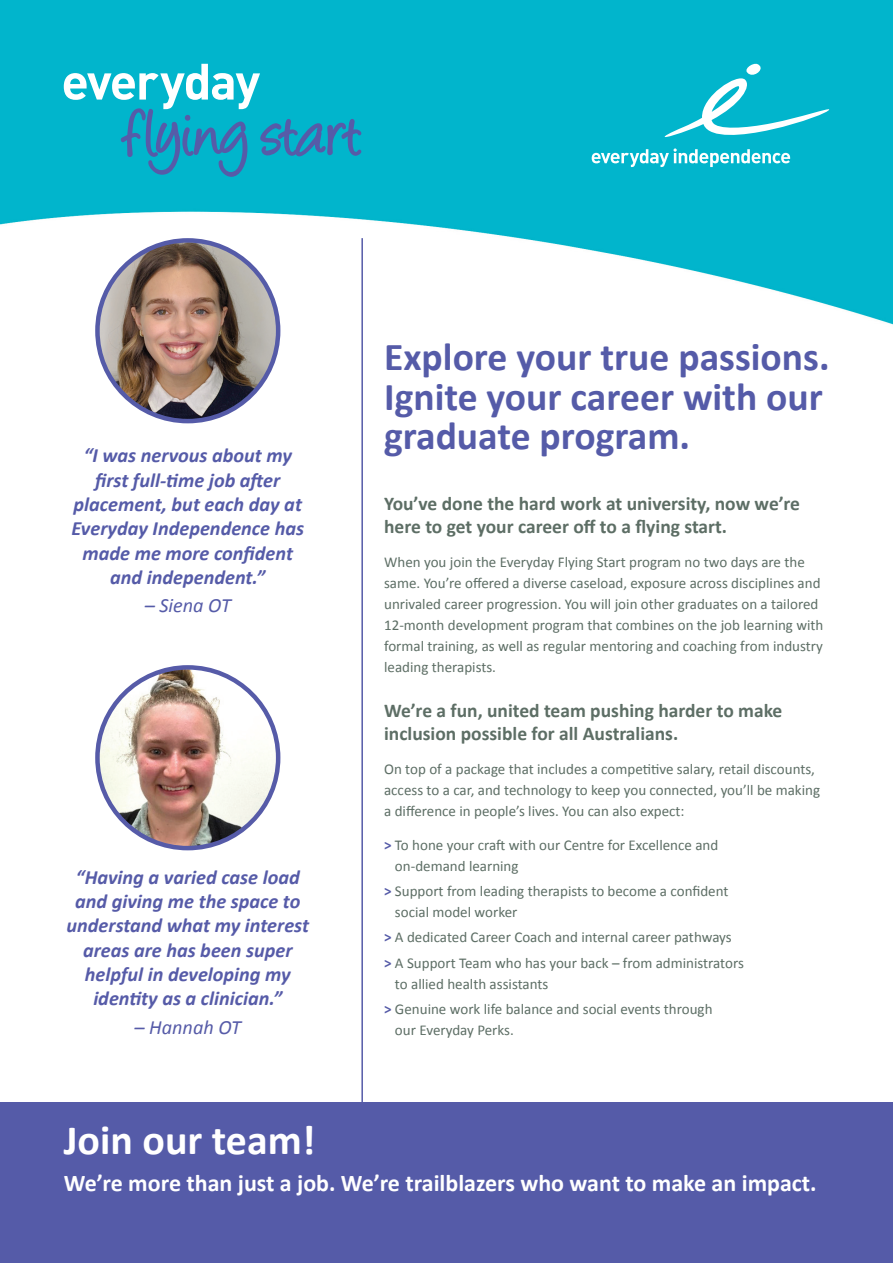
<style>
.page{position:relative;width:893px;height:1263px;background:#fff}
.page>*{position:absolute;margin:0;border:0;box-sizing:border-box;transform-origin:0 0}
.t1{font:700 42px "Calibri";color:#fff}
.t2{font:700 39.6px/39.6px "Calibri";color:#555ba8}
.t3{font:700 24px "Calibri";color:#fff}
.t4{font:italic 700 20.25px/24.3px "Calibri";color:#565ba8;text-align:center}
.t5{font:italic 700 20.25px/24.3px "Calibri";color:#555ba8;text-align:center}
.t6{font:italic 20.25px "Calibri";color:#565ba8}
.t7{font:italic 20.25px "Calibri";color:#555ba8}
.t8{font:700 19.5px/23.4px "Calibri";color:#5d6e65}
.t9{font:15px/21px "Calibri";color:#5d6e65}
.s1{font-weight:700;color:#555ba8}
</style>
<div class="page">
<img style="left:0;top:0;width:893px;height:851px">
<div style="left:0;top:1102px;width:893px;height:161px;background:#555ba8"></div>
<hr style="left:361px;top:238px;width:2px;height:882px;background:#555ba8">
<svg style="left:592px;top:62px;width:238px;height:105px"></svg>
<img style="left:97px;top:667px;width:181px;height:181px;border-radius:90px">
<div style="left:95px;top:665px;width:185px;height:185px;border:4px solid #565ba8;border-radius:50%"></div>
<img style="left:97px;top:240px;width:181px;height:181px;border-radius:90px">
<div style="left:95px;top:238px;width:185px;height:185px;border:4px solid #555ba8;border-radius:50%"></div>
<svg style="left:64px;top:64px;width:297px;height:113px"></svg>
<p class="t5" style="left:72px;top:444px;width:234px">“I was nervous about my first full-time job after placement, but each day at<br>Everyday Independence has made me more confident and independent.”</p>
<p class="t7" style="left:145px;top:592px;width:88px">– Siena OT</p>
<p class="t4" style="left:67px;top:865px;width:244px">“Having a varied case load and giving me the space to understand what my interest areas are has been super helpful in developing my identity as a clinician.”</p>
<p class="t6" style="left:135px;top:1013px;width:108px">– Hannah OT</p>
<p class="t2" style="left:384px;top:337px;width:447px">Explore your true passions.<br>Ignite your career with our graduate program.</p>
<p class="t8" style="left:384px;top:492px;width:417px">You’ve done the hard work at university, now we’re here to get your career off to a flying start.</p>
<p class="t9" style="left:384px;top:551px;width:441px">When you join the Everyday Flying Start program no two days are the same. You’re offered a diverse caseload, exposure across disciplines and unrivaled career progression. You will join other graduates on a tailored 12-month development program that combines on the job learning with formal training, as well as regular mentoring and coaching from industry leading therapists.</p>
<p class="t8" style="left:384px;top:699px;width:400px">We’re a fun, united team pushing harder to make inclusion possible for all Australians.</p>
<p class="t9" style="left:384px;top:758px;width:438px">On top of a package that includes a competitive salary, retail discounts, access to a car, and technology to keep you connected, you’ll be making a difference in people’s lives. You can also expect:</p>
<p class="t9" style="left:395px;top:834px;width:325px;text-indent:-11px"><span class="s1">&gt;</span> To hone your craft with our Centre for Excellence and on-demand learning</p>
<p class="t9" style="left:395px;top:880px;width:335px;text-indent:-11px"><span class="s1">&gt;</span> Support from leading therapists to become a confident social model worker</p>
<p class="t9" style="left:384px;top:926px;width:349px"><span class="s1">&gt;</span> A dedicated Career Coach and internal career pathways</p>
<p class="t9" style="left:395px;top:951px;width:350px;text-indent:-11px"><span class="s1">&gt;</span> A Support Team who has your back – from administrators to allied health assistants</p>
<p class="t9" style="left:395px;top:998px;width:319px;text-indent:-11px"><span class="s1">&gt;</span> Genuine work life balance and social events through our Everyday Perks.</p>
<p class="t1" style="left:64px;top:1113px;width:253px">Join our team!</p>
<p class="t3" style="left:64px;top:1168px;width:754px">We’re more than just a job. We’re trailblazers who want to make an impact.</p>
</div>
